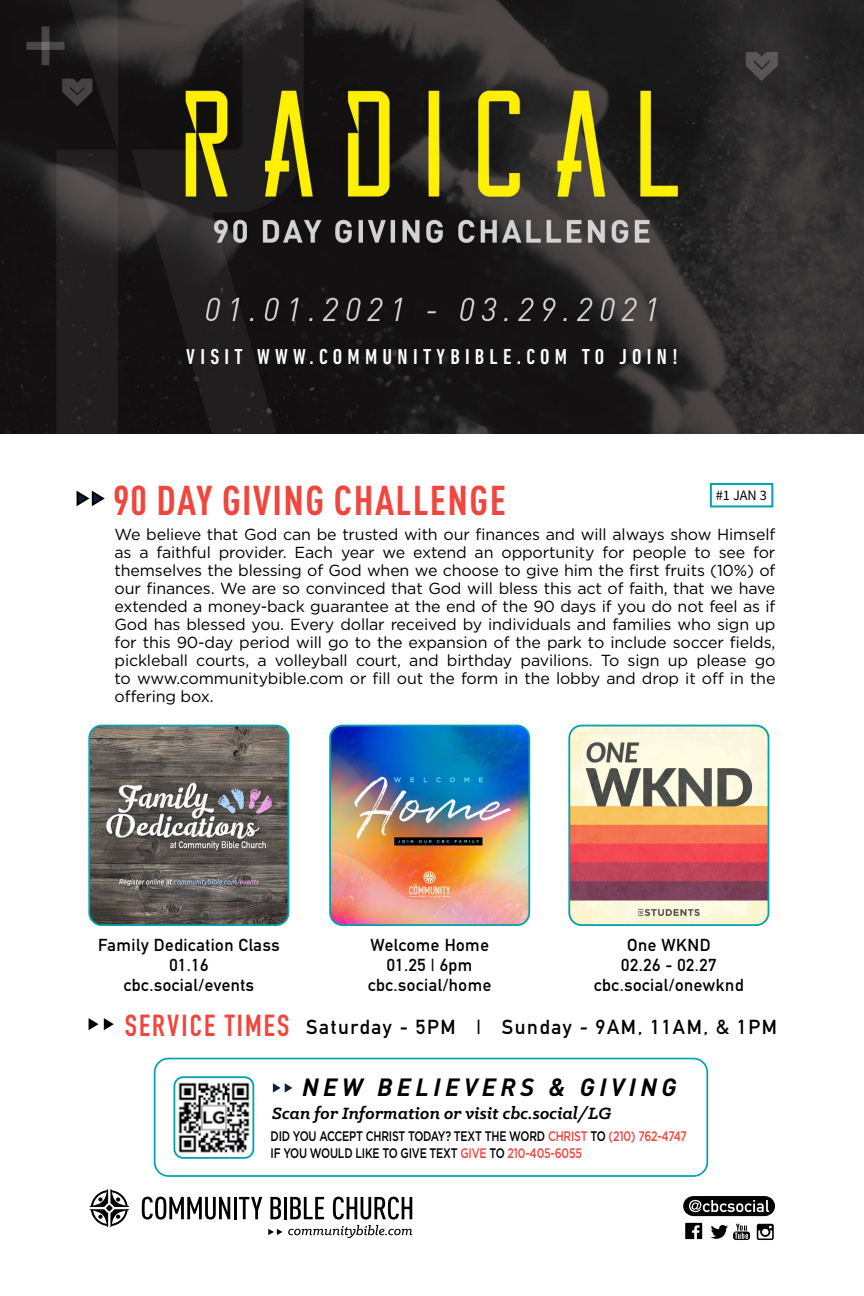
<style>
.page{position:relative;width:864px;height:1296px;background:#fff}
.page>*{position:absolute;margin:0;border:0;box-sizing:border-box;transform-origin:0 0}
.t1{font:700 condensed 41px "DIN Pro";letter-spacing:.035em;color:#f1463e}
.t2{font:italic 700 24.6px "DIN Pro";letter-spacing:.18em;color:#000}
.t3{font:500 condensed 22px "DIN Next LT Pro";letter-spacing:.24em;color:#fff}
.t4{font:700 20px "DIN Alternate";letter-spacing:.08em;color:#000}
.t5{font:italic 700 18.4px "Klinic Slab";letter-spacing:.01em;color:#000}
.t6{font:700 17.2px/20px "DIN Alternate";letter-spacing:.03em;color:#000100;text-align:center}
.t7{font:16px/18px "Gotham";letter-spacing:-.01em;color:#000;text-align:justify}
.t8{font:14.4px "Source Sans Pro";color:#000}
.t9{font:500 13.8px/16.6px "Gotham";letter-spacing:-.02em;color:#000;scale:.77 1}
.s1{font-family:"DIN Condensed";font-size:30px;color:#f1463e}
.s2{color:#f1463e}
</style>
<div class="page">
<svg style="left:683px;top:1196px;width:92px;height:20px;background:#3d3d3d"></svg>
<svg style="left:757px;top:1224px;width:17px;height:16px"></svg>
<svg style="left:685px;top:1223px;width:17px;height:16px"></svg>
<svg style="left:711px;top:1224px;width:39px;height:16px"></svg>
<svg style="left:90px;top:1189px;width:39px;height:38px"></svg>
<svg style="left:142px;top:1197px;width:88px;height:23px"></svg>
<hr style="left:234px;top:1197px;width:2px;height:22px;background:#000">
<svg style="left:239px;top:1197px;width:23px;height:22px"></svg>
<svg style="left:268px;top:1197px;width:144px;height:41px"></svg>
<div style="left:154px;top:1058px;width:554px;height:119px;border:2px solid #00a0af;border-radius:14px"></div>
<svg style="left:273px;top:1083px;width:19px;height:10px"></svg>
<img style="left:176px;top:1079px;width:75px;height:77px">
<div style="left:173px;top:1076px;width:81px;height:83px;border:2px solid #00a0af;border-radius:9px"></div>
<div style="left:710px;top:483px;width:63px;height:24px;border:2px solid #00a0af"></div>
<svg style="left:76px;top:490px;width:29px;height:17px"></svg>
<img style="left:0;top:0;width:864px;height:433px">
<img style="left:330px;top:726px;width:199px;height:199px">
<div style="left:329px;top:725px;width:201px;height:201px;border:2px solid #00a0af;border-radius:12px"></div>
<img style="left:571px;top:726px;width:197px;height:199px">
<div style="left:568px;top:725px;width:201px;height:201px;border:2px solid #00a0af;border-radius:12px"></div>
<img style="left:89px;top:726px;width:199px;height:199px">
<div style="left:88px;top:725px;width:201px;height:201px;border:2px solid #00a0af;border-radius:12px"></div>
<svg style="left:89px;top:1018px;width:25px;height:12px"></svg>
<h3 class="t3" style="left:186px;top:344px;width:493px">VISIT WWW.COMMUNITYBIBLE.COM TO JOIN!</h3>
<h1 class="t1" style="left:113px;top:469px;width:394px">90 DAY GIVING CHALLENGE</h1>
<p class="t8" style="left:716px;top:486px;width:53px">#1 JAN 3</p>
<p class="t7" style="left:115px;top:525px;width:662px">We believe that God can be trusted with our finances and will always show Himself as a faithful provider. Each year we extend an opportunity for people to see for themselves the blessing of God when we choose to give him the first fruits (10%) of our finances. We are so convinced that God will bless this act of faith, that we have extended a money-back guarantee at the end of the 90 days if you do not feel as if God has blessed you. Every dollar received by individuals and families who sign up for this 90-day period will go to the expansion of the park to include soccer fields, pickleball courts, a volleyball court, and birthday pavilions. To sign up please go to www.communitybible.com or fill out the form in the lobby and drop it off in the offering box.</p>
<p class="t6" style="left:98px;top:934px;width:183px">Family Dedication Class<br>01.16<br>cbc.social/events</p>
<p class="t4" style="left:125px;top:1012px;width:654px"><span class="s1">SERVICE TIMES</span> Saturday - 5PM | Sunday - 9AM, 11AM, &amp; 1PM</p>
<p class="t6" style="left:368px;top:934px;width:125px">Welcome Home<br>01.25 | 6pm cbc.social/home</p>
<p class="t6" style="left:594px;top:934px;width:151px">One WKND<br>02.26 - 02.27 cbc.social/onewknd</p>
<h2 class="t2" style="left:302px;top:1067px;width:376px">NEW BELIEVERS &amp; GIVING</h2>
<p class="t5" style="left:272px;top:1102px;width:341px">Scan for Information or visit cbc.social/LG</p>
<p class="t9" style="left:271px;top:1128px;width:542px">DID YOU ACCEPT CHRIST TODAY? TEXT THE WORD <span class="s2">CHRIST</span> TO <span class="s2">(210) 762-4747<br></span>IF YOU WOULD LIKE TO GIVE TEXT <span class="s2">GIVE</span> TO <span class="s2">210-405-6055</span></p>
</div>
